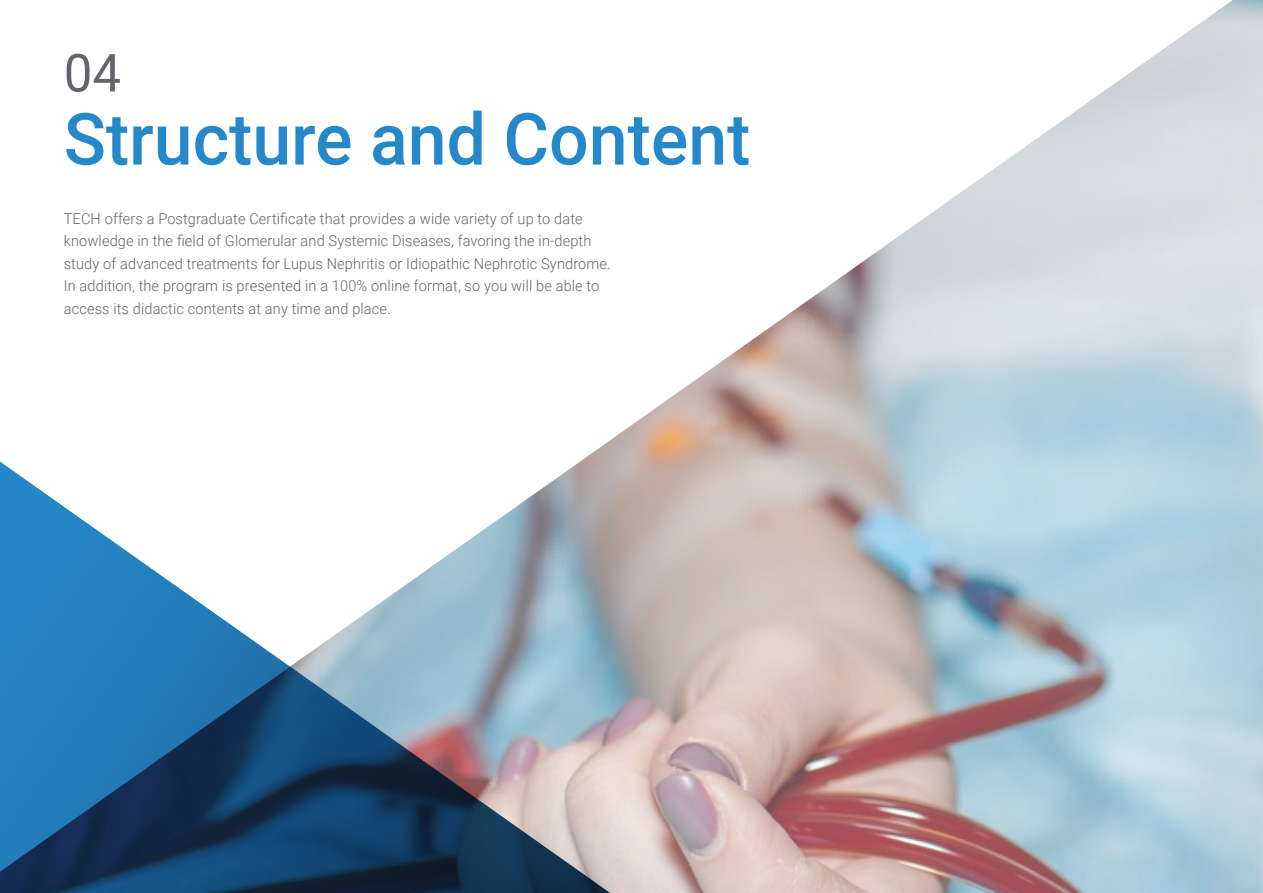
<style>
.page{position:relative;width:1263px;height:893px;background:#fff}
.page>*{position:absolute;margin:0;border:0;box-sizing:border-box;transform-origin:0 0}
.t1{font:500 72px "Roboto";color:#2488c9}
.t2{font:52.5px "Roboto";color:#61646a}
.t3{font:300 15px/22.5px "Roboto";letter-spacing:.01em;color:#61646a}
</style>
<div class="page">
<img style="left:602px;top:0;width:661px;height:893px">
<svg style="left:0;top:446px;width:640px;height:447px"></svg>
<h2 class="t2" style="left:64px;top:36px;width:59px">04</h2>
<h1 class="t1" style="left:64px;top:89px;width:688px">Structure and Content</h1>
<p class="t3" style="left:64px;top:207px;width:548px">TECH offers a Postgraduate Certificate that provides a wide variety of up to date knowledge in the field of Glomerular and Systemic Diseases, favoring the in-depth study of advanced treatments for Lupus Nephritis or Idiopathic Nephrotic Syndrome.<br>In addition, the program is presented in a 100% online format, so you will be able to access its didactic contents at any time and place.</p>
</div>
